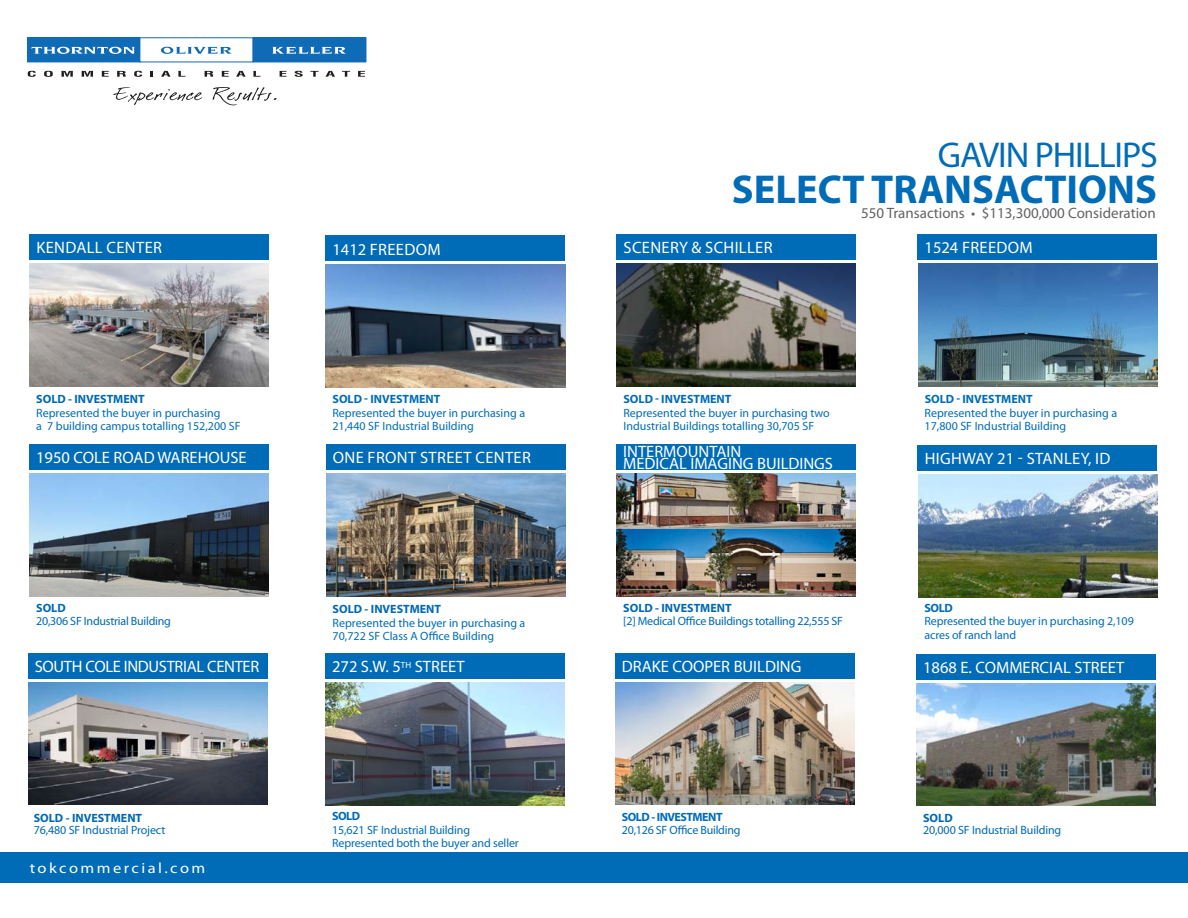
<style>
.page{position:relative;width:1188px;height:918px;background:#fff}
.page>*{position:absolute;margin:0;border:0;box-sizing:border-box;transform-origin:0 0}
.t1{font:700 40.5px "Myriad Pro";color:#006cb7}
.t2{font:36px "Myriad Pro";letter-spacing:-.03em;color:#006cb7}
.t3{font:16.5px/12px "Myriad Pro";color:#fff}
.t4{font:16.5px "Myriad Pro";letter-spacing:-.02em;color:#fff}
.t5{font:15px "Myriad Pro";color:#636366}
.t6{font:14.85px "Myriad Pro";letter-spacing:.15em;color:#fff;scale:1.11 1}
.t7{font:12px/13.5px "Myriad Pro";color:#006cb7}
.t8{font:12px "Myriad Pro";letter-spacing:-.02em;color:#0168b3}
.t9{font:700 12px "Myriad Pro";letter-spacing:-.04em;color:#006cb7}
.t10{font:700 12px "Myriad Pro";color:#0168b3}
</style>
<div class="page">
<div style="left:0;top:852px;width:1188px;height:30px;background:#006bb6"></div>
<svg style="left:28px;top:71px;width:8px;height:6px"></svg>
<svg style="left:44px;top:71px;width:9px;height:6px"></svg>
<svg style="left:61px;top:71px;width:12px;height:6px"></svg>
<svg style="left:82px;top:71px;width:11px;height:6px"></svg>
<svg style="left:102px;top:71px;width:7px;height:6px"></svg>
<svg style="left:117px;top:71px;width:9px;height:6px"></svg>
<svg style="left:134px;top:71px;width:8px;height:6px"></svg>
<svg style="left:151px;top:71px;width:2px;height:6px"></svg>
<svg style="left:161px;top:71px;width:10px;height:6px"></svg>
<svg style="left:178px;top:71px;width:7px;height:6px"></svg>
<svg style="left:205px;top:71px;width:8px;height:6px"></svg>
<svg style="left:222px;top:71px;width:7px;height:6px"></svg>
<svg style="left:236px;top:71px;width:10px;height:6px"></svg>
<svg style="left:253px;top:71px;width:7px;height:6px"></svg>
<svg style="left:280px;top:71px;width:7px;height:6px"></svg>
<svg style="left:295px;top:71px;width:8px;height:6px"></svg>
<svg style="left:310px;top:71px;width:9px;height:6px"></svg>
<svg style="left:326px;top:71px;width:9px;height:6px"></svg>
<svg style="left:342px;top:71px;width:8px;height:6px"></svg>
<svg style="left:358px;top:71px;width:7px;height:6px"></svg>
<div style="left:27px;top:38px;width:113px;height:24px;background:#106bb6"></div>
<div style="left:253px;top:38px;width:113px;height:24px;background:#106bb6"></div>
<svg style="left:32px;top:47px;width:103px;height:7px"></svg>
<svg style="left:161px;top:47px;width:71px;height:7px"></svg>
<svg style="left:272px;top:47px;width:74px;height:7px"></svg>
<svg style="left:113px;top:87px;width:89px;height:18px"></svg>
<svg style="left:213px;top:87px;width:63px;height:18px"></svg>
<div style="left:326px;top:236px;width:239px;height:25px;background:#006cb7"></div>
<img style="left:617px;top:264px;width:239px;height:123px">
<div style="left:617px;top:235px;width:239px;height:25px;background:#006cb7"></div>
<img style="left:326px;top:265px;width:239px;height:123px">
<img style="left:30px;top:473px;width:239px;height:123px">
<div style="left:29px;top:444px;width:240px;height:25px;background:#006cb7"></div>
<img style="left:617px;top:473px;width:239px;height:123px">
<div style="left:617px;top:444px;width:239px;height:25px;background:#006cb7"></div>
<img style="left:918px;top:475px;width:239px;height:122px">
<div style="left:918px;top:445px;width:239px;height:26px;background:#006cb7"></div>
<img style="left:28px;top:682px;width:239px;height:123px">
<div style="left:28px;top:653px;width:239px;height:25px;background:#006cb7"></div>
<div style="left:325px;top:653px;width:240px;height:26px;background:#006cb7"></div>
<img style="left:615px;top:682px;width:239px;height:123px">
<div style="left:615px;top:653px;width:239px;height:25px;background:#006cb7"></div>
<img style="left:326px;top:682px;width:239px;height:123px">
<img style="left:917px;top:683px;width:239px;height:123px">
<div style="left:916px;top:654px;width:240px;height:25px;background:#006cb7"></div>
<div style="left:918px;top:235px;width:239px;height:25px;background:#006cb7"></div>
<img style="left:918px;top:264px;width:239px;height:122px">
<div style="left:30px;top:235px;width:239px;height:25px;background:#006cb7"></div>
<img style="left:30px;top:264px;width:239px;height:122px">
<div style="left:326px;top:444px;width:239px;height:25px;background:#006cb7"></div>
<img style="left:326px;top:473px;width:239px;height:123px">
<h2 class="t2" style="left:938px;top:133px;width:222px">GAVIN PHILLIPS</h2>
<h1 class="t1" style="left:732px;top:163px;width:427px">SELECT TRANSACTIONS</h1>
<p class="t5" style="left:861px;top:203px;width:296px">550 Transactions • $113,300,000 Consideration</p>
<h3 class="t3" style="left:36px;top:242px;width:127px">kendall center</h3>
<h3 class="t3" style="left:332px;top:243px;width:67px">1412 freedom</h3>
<h3 class="t3" style="left:624px;top:242px;width:91px">scenery &amp; schi</h3>
<h3 class="t3" style="left:739px;top:242px;width:35px">ller</h3>
<h3 class="t3" style="left:925px;top:242px;width:67px">1524 freedom</h3>
<p class="t10" style="left:36px;top:392px;width:110px">SOLD - INVESTMENT</p>
<p class="t7" style="left:36px;top:406px;width:206px">Represented the buyer in purchasing<br>a 7 building campus totalling 152,200 SF</p>
<p class="t9" style="left:333px;top:391px;width:46px">SOLD - INVEST</p>
<p class="t9" style="left:409px;top:391px;width:18px">MENT</p>
<p class="t7" style="left:332px;top:406px;width:194px">Represented the buyer in purchasing a<br>21,440 SF Industrial Building</p>
<p class="t9" style="left:624px;top:392px;width:46px">SOLD - INVEST</p>
<p class="t9" style="left:700px;top:392px;width:18px">MENT</p>
<p class="t7" style="left:623px;top:406px;width:208px">Represented the buyer in purchasing two<br>Industrial Buildings totalling 30,705 SF</p>
<p class="t9" style="left:925px;top:392px;width:46px">SOLD - INVEST</p>
<p class="t9" style="left:1001px;top:392px;width:18px">MENT</p>
<p class="t7" style="left:925px;top:406px;width:194px">Represented the buyer in purchasing a<br>17,800 SF Industrial Building</p>
<h3 class="t3" style="left:36px;top:451px;width:212px">1950 COLE ROAD WAREHOUSE</h3>
<h3 class="t3" style="left:333px;top:451px;width:11px">one</h3>
<h3 class="t3" style="left:368px;top:451px;width:11px">front</h3>
<h3 class="t3" style="left:420px;top:451px;width:10px">street</h3>
<h3 class="t3" style="left:476px;top:451px;width:11px">center</h3>
<h3 class="t3" style="left:623px;top:445px;width:211px">INTERMOUNTAIN<br>MEDICAL IMAGING BUILDINGS</h3>
<h3 class="t3" style="left:925px;top:452px;width:11px">highway</h3>
<h3 class="t3" style="left:997px;top:452px;width:106px">21 - stanley, id</h3>
<p class="t10" style="left:36px;top:600px;width:31px">SOLD</p>
<p class="t8" style="left:36px;top:614px;width:136px">20,306 SF Industrial Building</p>
<p class="t10" style="left:333px;top:601px;width:110px">SOLD - INVESTMENT</p>
<p class="t7" style="left:333px;top:616px;width:194px">Represented the buyer in purchasing a<br>70,722 SF Class A Office Building</p>
<p class="t10" style="left:623px;top:600px;width:110px">SOLD - INVESTMENT</p>
<p class="t8" style="left:623px;top:614px;width:221px">[2] Medical Office Buildings totalling 22,555 SF</p>
<p class="t9" style="left:925px;top:600px;width:30px">SOLD</p>
<p class="t7" style="left:925px;top:614px;width:211px">Represented the buyer in purchasing 2,109 acres of ranch land</p>
<h3 class="t4" style="left:35px;top:656px;width:224px">SOUTH COLE INDUSTRIAL CENTER</h3>
<h3 class="t3" style="left:332px;top:660px;width:134px">272 S.W. 5<sup>TH</sup> STREET</h3>
<h3 class="t3" style="left:622px;top:660px;width:181px">DRAKE COOPER BUILDING</h3>
<h3 class="t3" style="left:923px;top:661px;width:203px">1868 E. COMMERCIAL STREET</h3>
<p class="t10" style="left:34px;top:810px;width:110px">SOLD - INVESTMENT</p>
<p class="t8" style="left:34px;top:822px;width:133px">76,480 SF Industrial Project</p>
<p class="t9" style="left:332px;top:808px;width:30px">SOLD</p>
<p class="t7" style="left:332px;top:823px;width:188px">15,621 SF Industrial Building<br>Represented both the buyer and seller</p>
<p class="t9" style="left:622px;top:809px;width:102px">SOLD - INVESTMENT</p>
<p class="t8" style="left:622px;top:823px;width:120px">20,126 SF Office Building</p>
<p class="t10" style="left:923px;top:810px;width:31px">SOLD</p>
<p class="t8" style="left:923px;top:823px;width:140px">20,000 SF Industrial Building</p>
<p class="t6" style="left:30px;top:858px;width:160px">tokcommercial.com</p>
</div>
